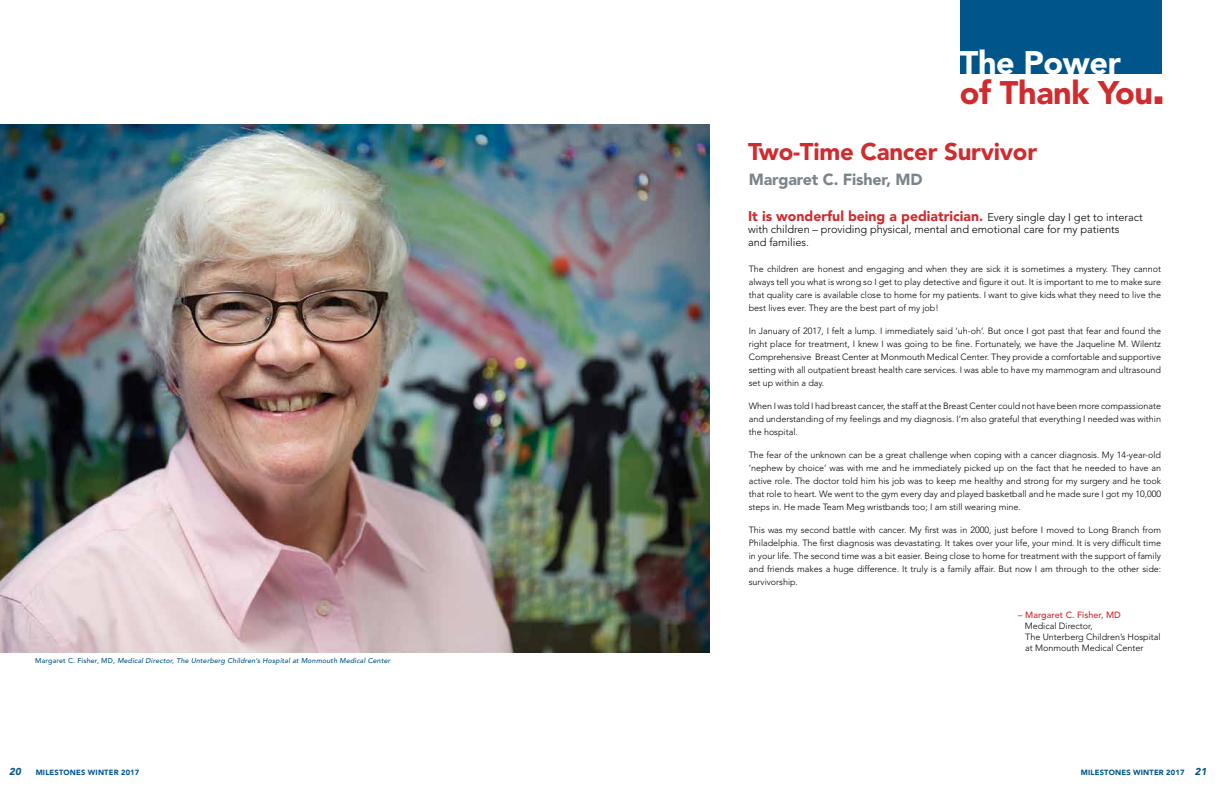
<style>
.page{position:relative;width:1224px;height:792px;background:#fff}
.page>*{position:absolute;margin:0;border:0;box-sizing:border-box;transform-origin:0 0}
.t1{font:900 32.4px "Avenir";letter-spacing:-.015em;color:#d02b2e}
.t2{font:900 32.4px "Avenir";letter-spacing:-.015em;color:#fff}
.t3{font:900 24px "Avenir";letter-spacing:-.01em;color:#d02b2e}
.t4{font:900 16px "Avenir";letter-spacing:-.01em;color:#7b848a}
.t5{font:900 14px "Avenir";color:#d02b2e}
.t6{font:300 11px/12.5px "Avenir";letter-spacing:-.005em;color:#000}
.t7{font:11px "Zapf Dingbats ITC";color:#d02b2e}
.t8{font:italic 900 10px "Avenir";color:#00558a}
.t9{font:300 9px/13px "Avenir";letter-spacing:-.005em;color:#000;text-align:justify}
.t10{font:500 9px "Avenir";letter-spacing:.005em;color:#d12a2f}
.t11{font:900 7.5px "Avenir";letter-spacing:.025em;color:#00558a}
.t12{font:900 7.5px "Avenir";letter-spacing:.025em;color:#005596}
.t13{font:italic 500 7px "Avenir";letter-spacing:.025em;color:#00558a}
.s1{font-weight:300;font-size:11px;color:#000}
.s2{font-style:normal}
.s3{font-style:italic;font-size:10px}
</style>
<div class="page">
<div style="left:960px;top:0;width:201px;height:73px;background:#00558a"></div>
<img style="left:0;top:124px;width:709px;height:528px">
<h1 class="t2" style="left:960px;top:43px;width:162px">The Power</h1>
<h1 class="t1" style="left:960px;top:73px;width:195px">of Thank You</h1>
<p class="t7" style="left:1154px;top:95px;width:10px">■</p>
<h2 class="t3" style="left:748px;top:137px;width:291px">Two-Time Cancer Survivor</h2>
<h3 class="t4" style="left:749px;top:169px;width:175px">Margaret C. Fisher, MD</h3>
<h3 class="t5" style="left:748px;top:208px;width:396px">It is wonderful being a pediatrician. <span class="s1">Every single day I get to interact</span></h3>
<p class="t6" style="left:748px;top:223px;width:373px">with children – providing physical, mental and emotional care for my patients and families.</p>
<p class="t9" style="left:749px;top:262px;width:414px">The children are honest and engaging and when they are sick it is sometimes a mystery. They cannot always tell you what is wrong so I get to play detective and figure it out. It is important to me to make sure that quality care is available close to home for my patients. I want to give kids what they need to live the best lives ever. They are the best part of my job!</p>
<p class="t9" style="left:749px;top:324px;width:414px">In January of 2017, I felt a lump. I immediately said ‘uh-oh’. But once I got past that fear and found the right place for treatment, I knew I was going to be fine. Fortunately, we have the Jaqueline M. Wilentz Comprehensive Breast Center at Monmouth Medical Center. They provide a comfortable and supportive setting with all outpatient breast health care services. I was able to have my mammogram and ultrasound set up within a day.</p>
<p class="t9" style="left:749px;top:399px;width:414px">When I was told I had breast cancer, the staff at the Breast Center could not have been more compassionate and understanding of my feelings and my diagnosis. I’m also grateful that everything I needed was within the hospital.</p>
<p class="t9" style="left:749px;top:448px;width:414px">The fear of the unknown can be a great challenge when coping with a cancer diagnosis. My 14-year-old ‘nephew by choice’ was with me and he immediately picked up on the fact that he needed to have an active role. The doctor told him his job was to keep me healthy and strong for my surgery and he took that role to heart. We went to the gym every day and played basketball and he made sure I got my 10,000 steps in. He made Team Meg wristbands too; I am still wearing mine.</p>
<p class="t9" style="left:749px;top:523px;width:414px">This was my second battle with cancer. My first was in 2000, just before I moved to Long Branch from Philadelphia. The first diagnosis was devastating. It takes over your life, your mind. It is very difficult time in your life. The second time was a bit easier. Being close to home for treatment with the support of family and friends makes a huge difference. It truly is a family affair. But now I am through to the other side: survivorship.</p>
<p class="t13" style="left:35px;top:657px;width:357px"><span class="s2">Margaret C. Fisher, MD,</span> Medical Director, The Unterberg Children’s Hospital at Monmouth Medical Center</p>
<p class="t10" style="left:1018px;top:609px;width:104px">– Margaret C. Fisher, MD</p>
<p class="t9" style="left:1025px;top:620px;width:137px;line-height:11px;text-align:left">Medical Director,<br>The Unterberg Children’s Hospital at Monmouth Medical Center</p>
<p class="t8" style="left:9px;top:766px;width:13px">20</p>
<p class="t12" style="left:36px;top:768px;width:105px">MILESTONES WINTER 2017</p>
<p class="t11" style="left:1081px;top:768px;width:127px">MILESTONES WINTER 2017 <span class="s3">21</span></p>
</div>
